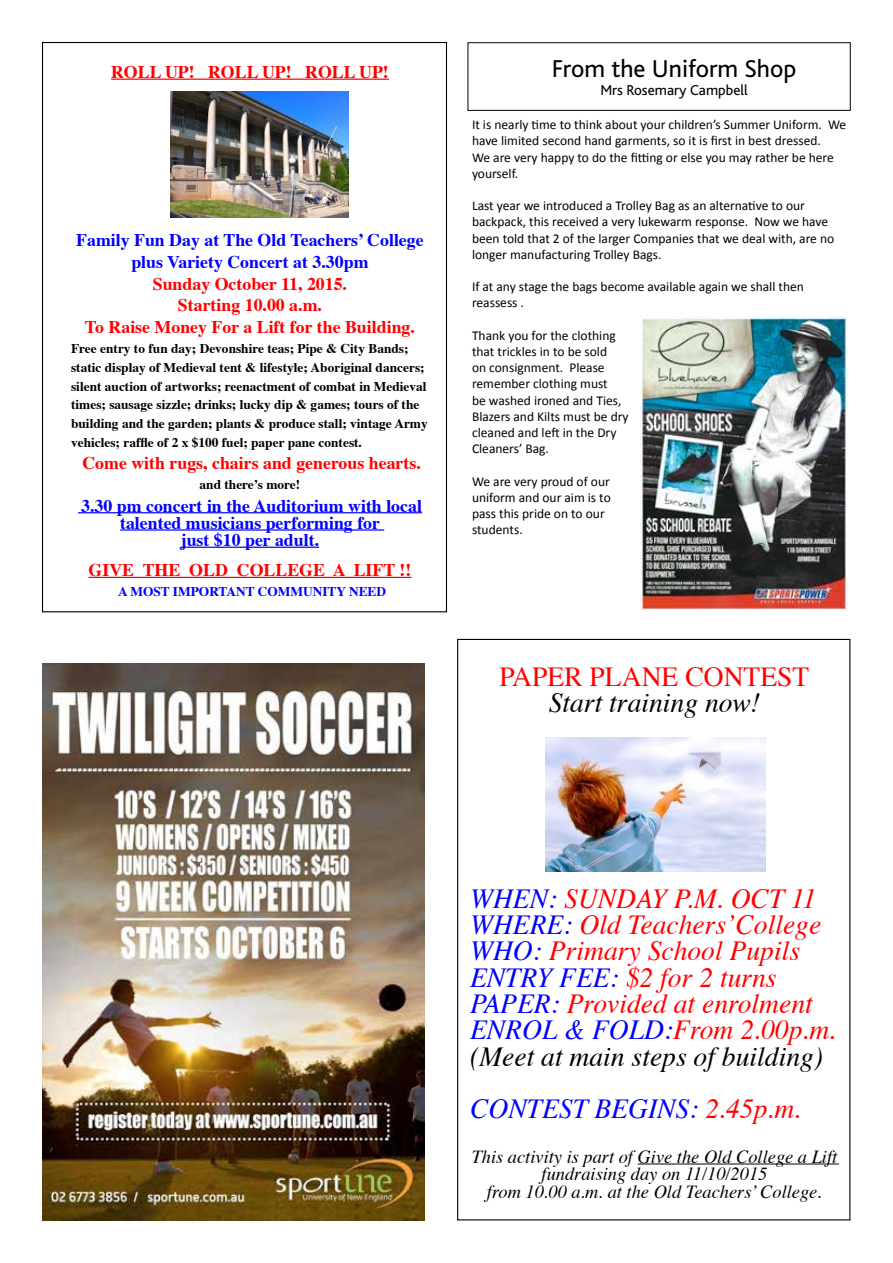
<style>
.page{position:relative;width:893px;height:1263px;background:#fff}
.page>*{position:absolute;margin:0;border:0;box-sizing:border-box;transform-origin:0 0}
.t1{font:italic 27.6px/26.4px "Times CY";color:#f00}
.t2{font:italic 27.6px "Times CY";color:#00f}
.t3{font:27.6px "Times";color:#f00}
.t4{font:italic 27.6px "Times CY";color:#000}
.t5{font:25.5px "Bliss";color:#000}
.t6{font:italic 18.45px/17.7px "Times CY";color:#000;text-align:center}
.t7{font:700 17.85px/21.6px "Times";color:#f00;text-align:center}
.t8{font:700 17.85px/17.2px "Times";color:#00f;text-align:center}
.t9{font:15px "Bliss";color:#000}
.t10{font:13.5px/16.2px "Calibri";color:#000}
.t11{font:700 13.35px/18.8px "Times";color:#000}
.t12{font:700 13.35px "Times";color:#00f}
.s1{color:#00f}
.s2{color:#000}
.s3{color:#f00}
</style>
<div class="page">
<div style="left:468px;top:43px;width:382px;height:68px;border:1px solid #000"></div>
<img style="left:640px;top:317px;width:207px;height:293px">
<hr style="left:111px;top:79px;width:278px;height:1px;background:#f00">
<hr style="left:78px;top:512px;width:344px;height:1px;background:#00f">
<hr style="left:120px;top:529px;width:264px;height:2px;background:#00f">
<hr style="left:181px;top:547px;width:138px;height:1px;background:#00f">
<hr style="left:89px;top:577px;width:322px;height:1px;background:#f00">
<img style="left:170px;top:92px;width:178px;height:125px">
<hr style="left:638px;top:1163px;width:201px;height:1px;background:#000">
<img style="left:545px;top:738px;width:220px;height:134px">
<img style="left:43px;top:664px;width:381px;height:556px">
<h3 class="t7" style="left:111px;top:59px;width:279px">ROLL UP! ROLL UP! ROLL UP!</h3>
<h3 class="t8" style="left:76px;top:228px;width:349px;line-height:21.6px">Family Fun Day at The Old Teachers’ College plus Variety Concert at 3.30pm</h3>
<h3 class="t7" style="left:85px;top:271px;width:331px">Sunday October 11, 2015.<br>Starting 10.00 a.m.<br>To Raise Money For a Lift for the Building.</h3>
<p class="t11" style="left:71px;top:338px;width:358px">Free entry to fun day; Devonshire teas; Pipe &amp; City Bands; static display of Medieval tent &amp; lifestyle; Aboriginal dancers; silent auction of artworks; reenactment of combat in Medieval times; sausage sizzle; drinks; lucky dip &amp; games; tours of the building and the garden; plants &amp; produce stall; vintage Army vehicles; raffle of 2 x $100 fuel; paper pane contest.</p>
<h3 class="t7" style="left:82px;top:450px;width:340px">Come with rugs, chairs and generous hearts.</h3>
<p class="t11" style="left:200px;top:474px;width:102px">and there’s more!</p>
<h3 class="t8" style="left:81px;top:495px;width:342px">3.30 pm concert in the Auditorium with local talented musicians performing for<br>just $10 per adult.</h3>
<h3 class="t7" style="left:89px;top:557px;width:324px">GIVE THE OLD COLLEGE A LIFT !!</h3>
<p class="t12" style="left:118px;top:578px;width:269px">A MOST IMPORTANT COMMUNITY NEED</p>
<h2 class="t5" style="left:552px;top:56px;width:246px">From the Uniform Shop</h2>
<p class="t9" style="left:600px;top:82px;width:149px">Mrs Rosemary Campbell</p>
<p class="t10" style="left:472px;top:117px;width:376px">It is nearly time to think about your children’s Summer Uniform. We have limited second hand garments, so it is first in best dressed.<br>We are very happy to do the fitting or else you may rather be here yourself.</p>
<p class="t10" style="left:472px;top:198px;width:364px">Last year we introduced a Trolley Bag as an alternative to our backpack, this received a very lukewarm response. Now we have been told that 2 of the larger Companies that we deal with, are no longer manufacturing Trolley Bags.</p>
<p class="t10" style="left:472px;top:279px;width:333px">If at any stage the bags become available again we shall then reassess .</p>
<p class="t10" style="left:472px;top:327px;width:158px">Thank you for the clothing that trickles in to be sold<br>on consignment. Please remember clothing must<br>be washed ironed and Ties,<br>Blazers and Kilts must be dry cleaned and left in the Dry<br>Cleaners’ Bag.</p>
<p class="t10" style="left:472px;top:473px;width:140px">We are very proud of our uniform and our aim is to pass this pride on to our students.</p>
<h1 class="t3" style="left:499px;top:650px;width:311px">PAPER PLANE CONTEST</h1>
<h1 class="t4" style="left:549px;top:678px;width:213px">Start training now!</h1>
<h1 class="t1" style="left:470px;top:883px;width:368px"><span class="s1">WHEN:</span> SUNDAY P.M. OCT 11<br><span class="s1">WHERE:</span> Old Teachers’College<br><span class="s1">WHO:</span> Primary School Pupils<br><span class="s1">ENTRY FEE:</span> $2 for 2 turns<br><span class="s1">PAPER:</span> Provided at enrolment<br><span class="s1">ENROL &amp; FOLD:</span>From 2.00p.m. <span class="s2">(Meet at main steps of building)</span></h1>
<h1 class="t2" style="left:470px;top:1084px;width:333px">CONTEST BEGINS: <span class="s3">2.45p.m.</span></h1>
<h3 class="t6" style="left:472px;top:1146px;width:367px">This activity is part of Give the Old College a Lift fundraising day on 11/10/2015<br>from 10.00 a.m. at the Old Teachers’ College.</h3>
</div>
